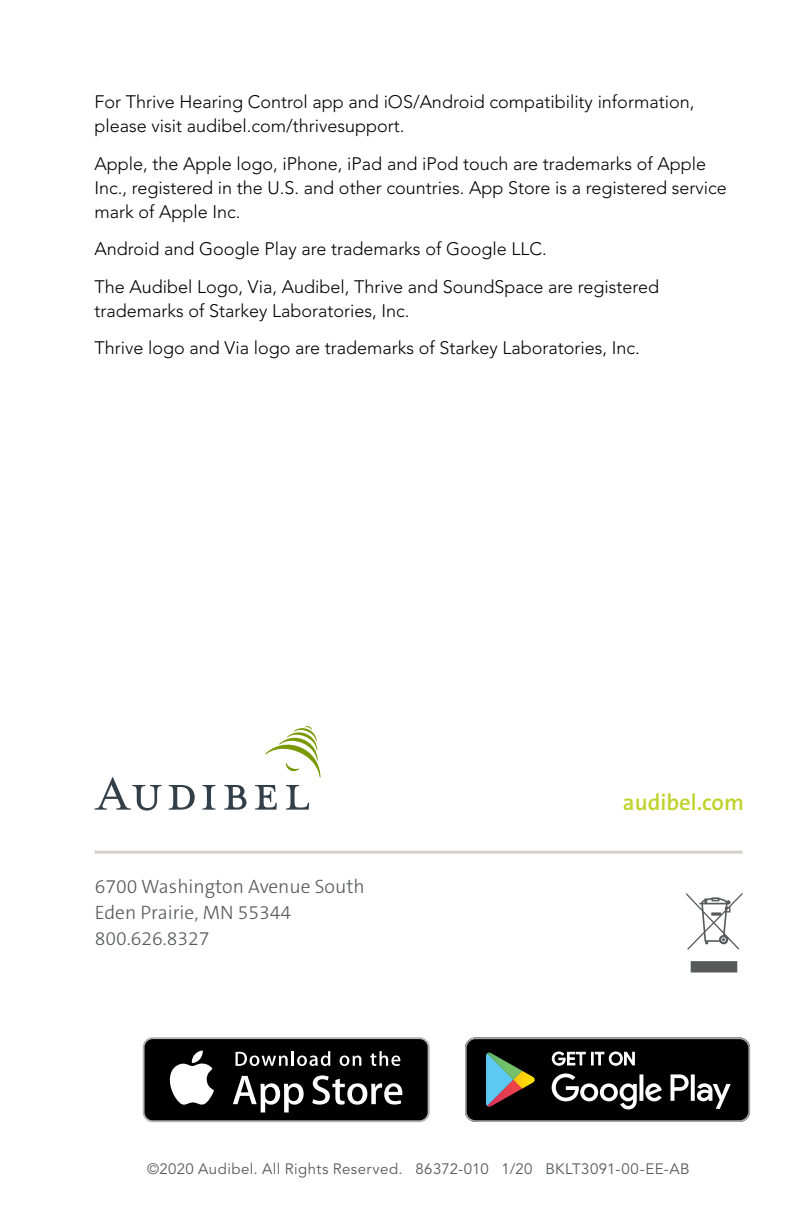
<style>
.page{position:relative;width:810px;height:1215px;background:#fff}
.page>*{position:absolute;margin:0;border:0;box-sizing:border-box;transform-origin:0 0}
.t1{font:600 22.8px "The Sans C5";color:#bfd22b}
.t2{font:300 19.5px/26.1px "The Sans C5";color:#58595b}
.t3{font:18px/24px "Avenir LT SLI Std Light";color:#000}
.t4{font:15px "Avenir LT SLI Std Book";letter-spacing:.03em;color:#58595b}
</style>
<div class="page">
<svg style="left:143px;top:1037px;width:287px;height:85px"></svg>
<div style="left:145px;top:1039px;width:283px;height:81px;background:#000;border-radius:8px"></div>
<svg style="left:169px;top:1050px;width:45px;height:55px"></svg>
<svg style="left:233px;top:1076px;width:71px;height:36px"></svg>
<svg style="left:312px;top:1075px;width:90px;height:30px"></svg>
<svg style="left:236px;top:1051px;width:94px;height:15px"></svg>
<svg style="left:340px;top:1056px;width:21px;height:10px"></svg>
<svg style="left:370px;top:1051px;width:30px;height:15px"></svg>
<svg style="left:465px;top:1037px;width:285px;height:85px;background:#2b2e2c"></svg>
<svg style="left:686px;top:893px;width:56px;height:79px"></svg>
<svg style="left:265px;top:726px;width:56px;height:51px"></svg>
<svg style="left:94px;top:777px;width:68px;height:34px"></svg>
<svg style="left:169px;top:785px;width:26px;height:25px"></svg>
<svg style="left:202px;top:785px;width:13px;height:25px"></svg>
<svg style="left:224px;top:785px;width:22px;height:25px"></svg>
<svg style="left:255px;top:785px;width:22px;height:25px"></svg>
<svg style="left:286px;top:785px;width:23px;height:25px"></svg>
<hr style="left:94px;top:851px;width:648px;height:3px;background:#d5d0ca">
<p class="t3" style="left:94px;top:90px;width:601px">For Thrive Hearing Control app and iOS/Android compatibility information, please visit audibel.com/thrivesupport.</p>
<p class="t3" style="left:94px;top:151px;width:634px">Apple, the Apple logo, iPhone, iPad and iPod touch are trademarks of Apple<br>Inc., registered in the U.S. and other countries. App Store is a registered service mark of Apple Inc.</p>
<p class="t3" style="left:94px;top:230px;width:566px;line-height:37.5px">Android and Google Play are trademarks of Google LLC.<br>The Audibel Logo, Via, Audibel, Thrive and SoundSpace are registered</p>
<p class="t3" style="left:94px;top:292px;width:547px;line-height:37.5px">trademarks of Starkey Laboratories, Inc.<br>Thrive logo and Via logo are trademarks of Starkey Laboratories, Inc.</p>
<p class="t2" style="left:95px;top:874px;width:272px">6700 Washington Avenue South<br>Eden Prairie, MN 55344<br>800.626.8327</p>
<p class="t1" style="left:623px;top:788px;width:123px">audibel.com</p>
<p class="t4" style="left:147px;top:1161px;width:544px">©2020 Audibel. All Rights Reserved. 86372-010 1/20 BKLT3091-00-EE-AB</p>
</div>
